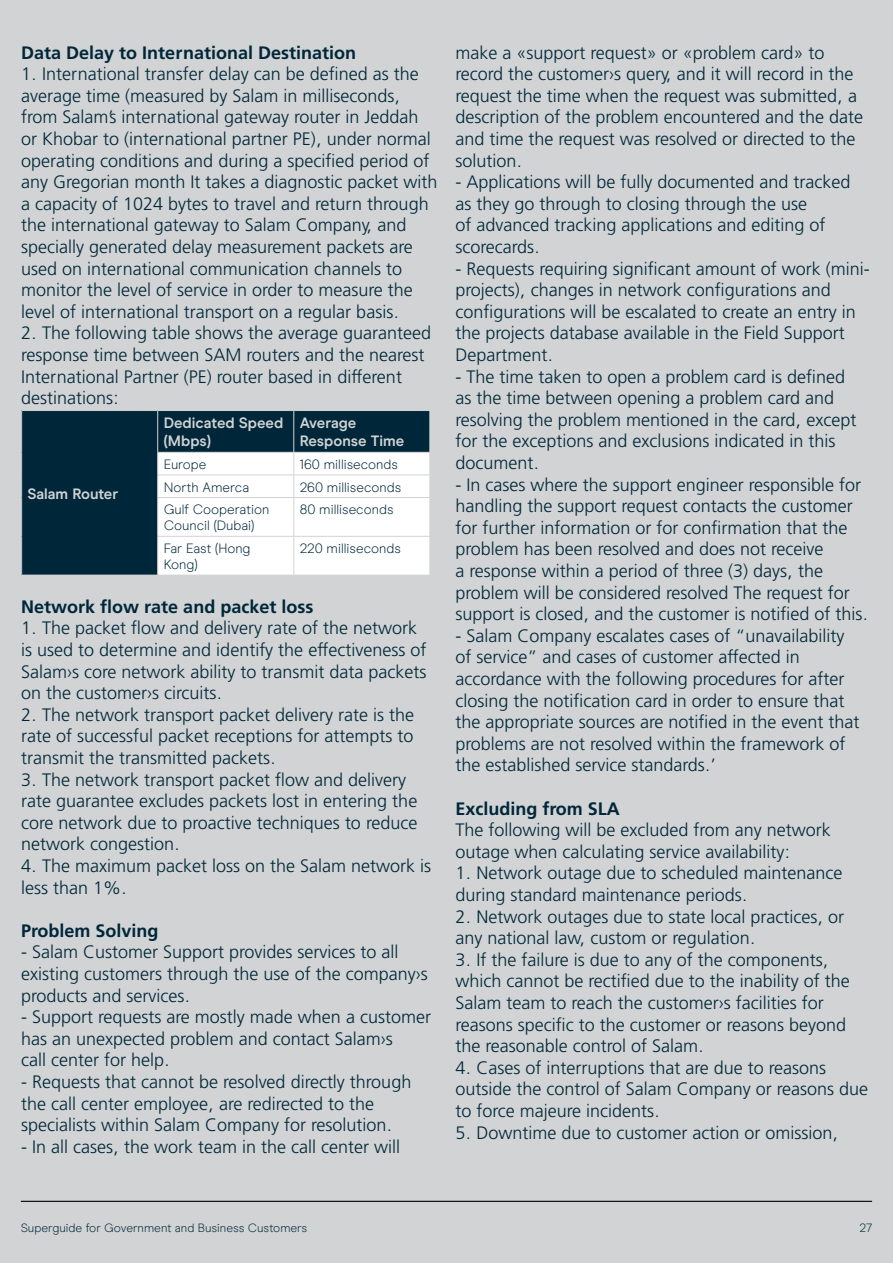
<style>
.page{position:relative;width:893px;height:1263px;background:#d1d3d4}
.page>*{position:absolute;margin:0;border:0;box-sizing:border-box;transform-origin:0 0}
.t1{font:300 18px/21.6px "Frutiger LT Arabic 45";color:#002739}
.t2{font:700 18px "Frutiger LT Arabic 65";color:#002739}
.t3{font:700 15px/18px "Modern Era";color:#d1d3d4}
.t4{font:300 13.5px/22.6px "Modern Era";color:#002739}
.t5{font:300 12px "Modern Era";color:#002739}
</style>
<div class="page">
<hr style="left:21px;top:1201px;width:851px;height:1px;background:#000">
<div style="left:22px;top:410px;width:136px;height:165px;background:#002739"></div>
<svg style="left:157px;top:410px;width:273px;height:165px;background:#bec7cc"></svg>
<hr style="left:294px;top:497px;width:136px;height:1px;background:#d1d3d4">
<hr style="left:429px;top:498px;width:1px;height:38px;background:#d1d3d4">
<hr style="left:157px;top:497px;width:137px;height:1px;background:#d1d3d4">
<hr style="left:293px;top:498px;width:1px;height:38px;background:#d1d3d4">
<hr style="left:157px;top:498px;width:1px;height:38px;background:#d1d3d4">
<hr style="left:294px;top:536px;width:136px;height:1px;background:#d1d3d4">
<hr style="left:429px;top:537px;width:1px;height:38px;background:#d1d3d4">
<hr style="left:157px;top:536px;width:137px;height:1px;background:#d1d3d4">
<hr style="left:293px;top:537px;width:1px;height:38px;background:#d1d3d4">
<hr style="left:157px;top:537px;width:1px;height:38px;background:#d1d3d4">
<hr style="left:21px;top:410px;width:137px;height:1px;background:#d1d3d4">
<svg style="left:21px;top:452px;width:1px;height:45px"></svg>
<p class="t2" style="left:21px;top:38px;width:336px">Data Delay to International Destination</p>
<p class="t1" style="left:21px;top:63px;width:418px">1. International transfer delay can be defined as the average time (measured by Salam in milliseconds, from Salam’s international gateway router in Jeddah or Khobar to (international partner PE), under normal operating conditions and during a specified period of any Gregorian month It takes a diagnostic packet with a capacity of 1024 bytes to travel and return through the international gateway to Salam Company, and specially generated delay measurement packets are used on international communication channels to monitor the level of service in order to measure the level of international transport on a regular basis.</p>
<p class="t1" style="left:21px;top:322px;width:411px">2. The following table shows the average guaranteed response time between SAM routers and the nearest International Partner (PE) router based in different destinations:</p>
<p class="t3" style="left:300px;top:414px;width:106px">Average<br>Response Time</p>
<p class="t3" style="left:164px;top:414px;width:121px">Dedicated Speed (Mbps)</p>
<p class="t3" style="left:28px;top:485px;width:92px">Salam Router</p>
<p class="t4" style="left:164px;top:453px;width:44px">Europe</p>
<p class="t4" style="left:300px;top:453px;width:100px">160 milliseconds</p>
<p class="t4" style="left:164px;top:476px;width:87px">North Amerca</p>
<p class="t4" style="left:300px;top:476px;width:103px">260 milliseconds</p>
<p class="t4" style="left:164px;top:498px;width:107px">Gulf Cooperation</p>
<p class="t4" style="left:300px;top:498px;width:95px">80 milliseconds</p>
<p class="t4" style="left:164px;top:514px;width:92px">Council (Dubai)<br>Far East (Hong</p>
<p class="t4" style="left:300px;top:537px;width:103px">220 milliseconds</p>
<p class="t4" style="left:164px;top:553px;width:35px">Kong)</p>
<p class="t2" style="left:21px;top:592px;width:294px">Network flow rate and packet loss</p>
<p class="t1" style="left:21px;top:617px;width:407px">1. The packet flow and delivery rate of the network is used to determine and identify the effectiveness of Salam›s core network ability to transmit data packets on the customer›s circuits.</p>
<p class="t1" style="left:21px;top:703px;width:394px;text-align:justify">2. The network transport packet delivery rate is the rate of successful packet receptions for attempts to transmit the transmitted packets.</p>
<p class="t1" style="left:21px;top:768px;width:398px">3. The network transport packet flow and delivery rate guarantee excludes packets lost in entering the core network due to proactive techniques to reduce network congestion.</p>
<p class="t1" style="left:21px;top:855px;width:411px">4. The maximum packet loss on the Salam network is less than 1%.</p>
<p class="t2" style="left:21px;top:916px;width:139px">Problem Solving</p>
<p class="t1" style="left:21px;top:941px;width:408px">- Salam Customer Support provides services to all existing customers through the use of the company›s products and services.</p>
<p class="t1" style="left:21px;top:1006px;width:411px">- Support requests are mostly made when a customer has an unexpected problem and contact Salam›s<br>call center for help.</p>
<p class="t1" style="left:21px;top:1071px;width:392px">- Requests that cannot be resolved directly through the call center employee, are redirected to the specialists within Salam Company for resolution.</p>
<p class="t1" style="left:21px;top:1135px;width:380px">- In all cases, the work team in the call center will</p>
<p class="t1" style="left:455px;top:41px;width:409px">make a «support request» or «problem card» to record the customer›s query, and it will record in the request the time when the request was submitted, a description of the problem encountered and the date and time the request was resolved or directed to the solution.</p>
<p class="t1" style="left:455px;top:171px;width:397px">- Applications will be fully documented and tracked as they go through to closing through the use<br>of advanced tracking applications and editing of scorecards.</p>
<p class="t1" style="left:455px;top:257px;width:416px">- Requests requiring significant amount of work (mini&shy;projects), changes in network configurations and configurations will be escalated to create an entry in the projects database available in the Field Support Department.</p>
<p class="t1" style="left:455px;top:365px;width:402px">- The time taken to open a problem card is defined as the time between opening a problem card and resolving the problem mentioned in the card, except for the exceptions and exclusions indicated in this document.</p>
<p class="t1" style="left:455px;top:473px;width:414px">- In cases where the support engineer responsible for handling the support request contacts the customer for further information or for confirmation that the problem has been resolved and does not receive<br>a response within a period of three (3) days, the problem will be considered resolved The request for support is closed, and the customer is notified of this.</p>
<p class="t1" style="left:455px;top:624px;width:406px">- Salam Company escalates cases of “unavailability of service” and cases of customer affected in accordance with the following procedures for after closing the notification card in order to ensure that the appropriate sources are notified in the event that problems are not resolved within the framework of the established service standards.’</p>
<p class="t2" style="left:455px;top:794px;width:166px">Excluding from SLA</p>
<p class="t1" style="left:455px;top:819px;width:377px">The following will be excluded from any network outage when calculating service availability:</p>
<p class="t1" style="left:455px;top:862px;width:388px">1. Network outage due to scheduled maintenance during standard maintenance periods.</p>
<p class="t1" style="left:455px;top:905px;width:390px">2. Network outages due to state local practices, or any national law, custom or regulation.</p>
<p class="t1" style="left:455px;top:948px;width:396px">3. If the failure is due to any of the components, which cannot be rectified due to the inability of the Salam team to reach the customer›s facilities for reasons specific to the customer or reasons beyond the reasonable control of Salam.</p>
<p class="t1" style="left:455px;top:1056px;width:414px">4. Cases of interruptions that are due to reasons outside the control of Salam Company or reasons due to force majeure incidents.</p>
<p class="t1" style="left:455px;top:1121px;width:384px">5. Downtime due to customer action or omission,</p>
<p class="t5" style="left:21px;top:1221px;width:288px">Superguide for Government and Business Customers</p>
<p class="t5" style="left:859px;top:1221px;width:14px">27</p>
</div>
